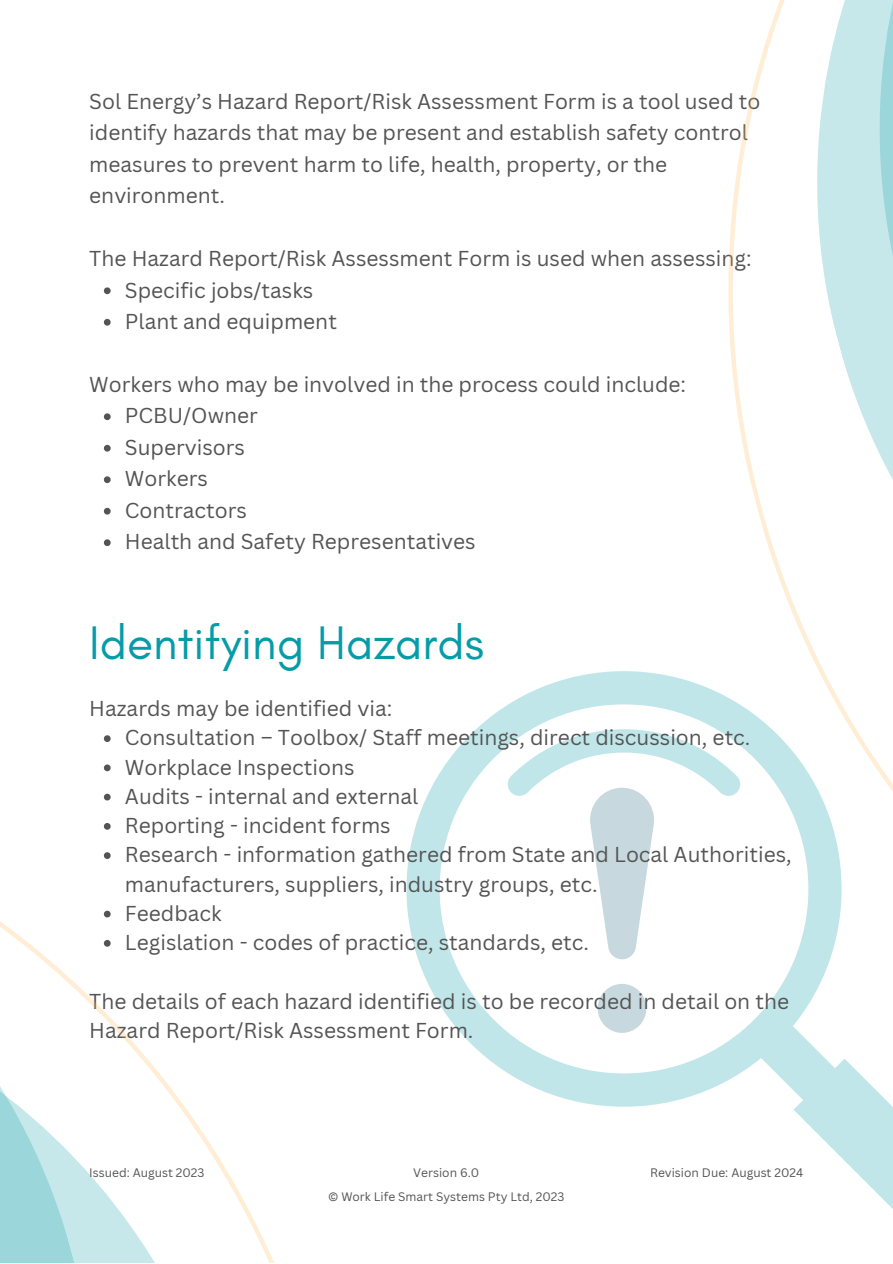
<style>
.page{position:relative;width:893px;height:1264px;background:#fff}
.page>*{position:absolute;margin:0;border:0;box-sizing:border-box;transform-origin:0 0}
.t1{font:48px "Glacial Indifference";color:#069ca7}
.t2{font:21px/31.5px "Canva Sans";color:#545454}
.t3{font:12px "Canva Sans";color:#545454}
</style>
<div class="page">
<svg style="left:438px;top:671px;width:198px;height:436px"></svg>
<svg style="left:506px;top:729px;width:130px;height:230px"></svg>
<div style="left:597px;top:983px;width:49px;height:49px;background:#c7d9de;border-radius:50%"></div>
<svg style="left:104px;top:287px;width:7px;height:7px"></svg>
<svg style="left:104px;top:319px;width:7px;height:6px"></svg>
<svg style="left:104px;top:413px;width:7px;height:7px"></svg>
<svg style="left:104px;top:445px;width:7px;height:6px"></svg>
<svg style="left:104px;top:476px;width:7px;height:7px"></svg>
<svg style="left:104px;top:508px;width:7px;height:6px"></svg>
<svg style="left:104px;top:539px;width:7px;height:7px"></svg>
<svg style="left:406px;top:776px;width:32px;height:226px"></svg>
<svg style="left:636px;top:106px;width:256px;height:1102px"></svg>
<svg style="left:160px;top:1074px;width:114px;height:188px"></svg>
<svg style="left:0;top:735px;width:160px;height:527px"></svg>
<svg style="left:749px;top:0;width:143px;height:871px"></svg>
<svg style="left:812px;top:0;width:80px;height:817px"></svg>
<p class="t2" style="left:89px;top:85px;width:672px">Sol Energy’s Hazard Report/Risk Assessment Form is a tool used to identify hazards that may be present and establish safety control measures to prevent harm to life, health, property, or the environment.</p>
<p class="t2" style="left:89px;top:242px;width:663px">The Hazard Report/Risk Assessment Form is used when assessing:</p>
<p class="t2" style="left:125px;top:273px;width:190px">Specific jobs/tasks</p>
<p class="t2" style="left:125px;top:305px;width:213px">Plant and equipment</p>
<p class="t2" style="left:89px;top:368px;width:598px">Workers who may be involved in the process could include:</p>
<p class="t2" style="left:125px;top:399px;width:134px">PCBU/Owner</p>
<p class="t2" style="left:125px;top:431px;width:122px">Supervisors</p>
<p class="t2" style="left:125px;top:462px;width:84px">Workers</p>
<p class="t2" style="left:125px;top:494px;width:124px">Contractors</p>
<p class="t2" style="left:125px;top:525px;width:352px">Health and Safety Representatives</p>
<p class="t1" style="left:89px;top:613px;width:396px">Identifying Hazards</p>
<p class="t2" style="left:89px;top:692px;width:304px">Hazards may be identified via:</p>
<p class="t2" style="left:125px;top:721px;width:627px">Consultation – Toolbox/ Staff meetings, direct discussion, etc.</p>
<p class="t2" style="left:125px;top:750px;width:231px">Workplace Inspections</p>
<p class="t2" style="left:125px;top:780px;width:295px">Audits - internal and external</p>
<p class="t2" style="left:125px;top:809px;width:267px">Reporting - incident forms</p>
<p class="t2" style="left:125px;top:839px;width:668px;line-height:29.2px">Research - information gathered from State and Local Authorities, manufacturers, suppliers, industry groups, etc.</p>
<p class="t2" style="left:125px;top:896px;width:98px">Feedback</p>
<p class="t2" style="left:125px;top:926px;width:465px">Legislation - codes of practice, standards, etc.</p>
<p class="t2" style="left:89px;top:985px;width:701px;line-height:29.2px">The details of each hazard identified is to be recorded in detail on the<br>Hazard Report/Risk Assessment Form.</p>
<p class="t3" style="left:89px;top:1164px;width:117px">Issued: August 2023</p>
<p class="t3" style="left:413px;top:1164px;width:68px">Version 6.0</p>
<p class="t3" style="left:328px;top:1188px;width:238px">© Work Life Smart Systems Pty Ltd, 2023</p>
<p class="t3" style="left:650px;top:1164px;width:155px">Revision Due: August 2024</p>
</div>
